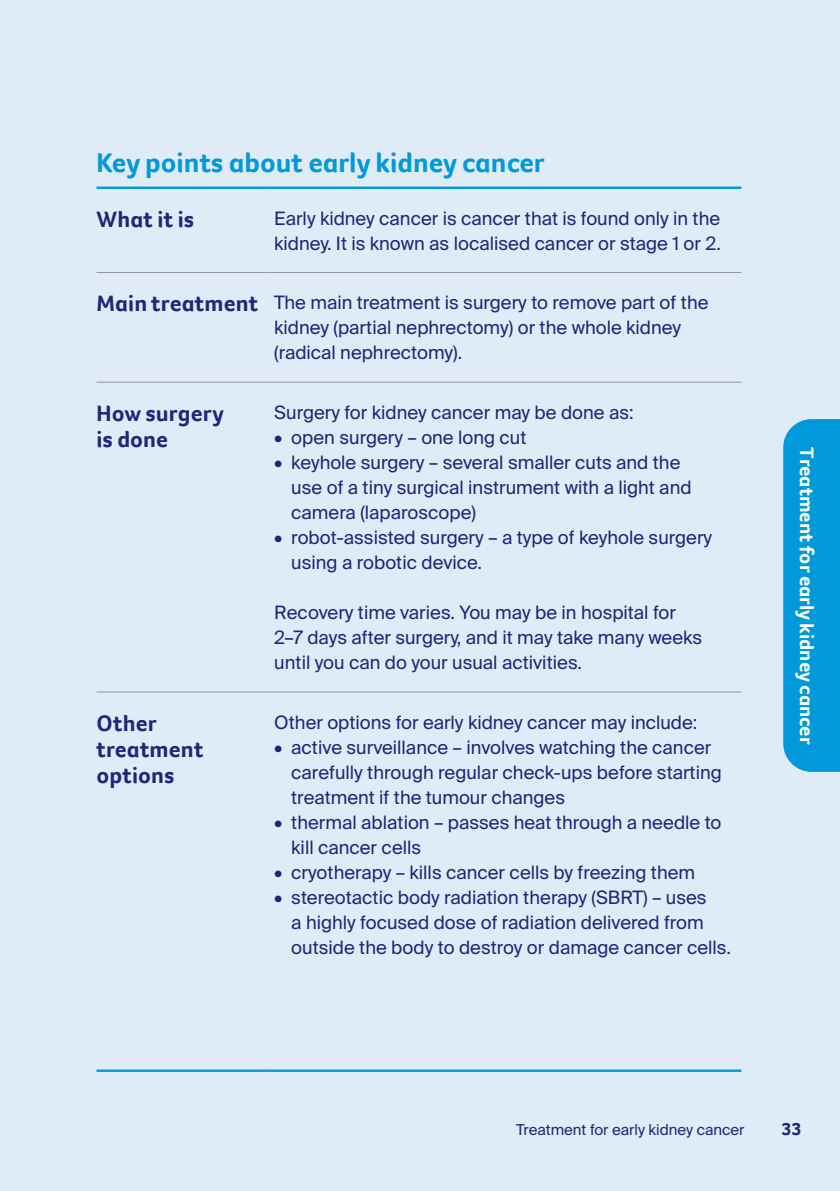
<style>
.page{position:relative;width:840px;height:1191px;background:#fff}
.page>*{position:absolute;margin:0;border:0;box-sizing:border-box;transform-origin:0 0}
.t1{font:700 28px "Foco CC";color:#0099da}
.t2{font:700 23px/26px "Foco CC";letter-spacing:.005em;color:#1e2778}
.t3{font:700 20px "Foco CC";color:#fff}
.t4{font:18.4px/25px "Suisse Intl";color:#1e2778}
.t5{font:700 18px "Foco CC";color:#1e2778}
.t6{font:15px "Suisse Intl";color:#1e2778}
.s1{font-family:"Foco CC";font-weight:700;font-size:23px}
.s2{font-weight:600}
</style>
<div class="page">
<div style="left:0;top:0;width:839px;height:1191px;background:#dfecf8"></div>
<hr style="left:96px;top:272px;width:170px;height:1px;background:#939597">
<hr style="left:266px;top:272px;width:475px;height:1px;background:#939597">
<hr style="left:96px;top:382px;width:170px;height:1px;background:#939597">
<hr style="left:266px;top:382px;width:475px;height:1px;background:#939597">
<hr style="left:96px;top:691px;width:170px;height:1px;background:#939597">
<hr style="left:266px;top:691px;width:475px;height:1px;background:#939597">
<hr style="left:96px;top:186px;width:170px;height:3px;background:#0099da">
<hr style="left:266px;top:186px;width:475px;height:3px;background:#0099da">
<hr style="left:96px;top:1069px;width:170px;height:2px;background:#0099da">
<hr style="left:266px;top:1069px;width:475px;height:2px;background:#0099da">
<svg style="left:783px;top:419px;width:56px;height:353px;background:#089cdb"></svg>
<h1 class="t1" style="left:96px;top:144px;width:449px">Key points about early kidney cancer</h1>
<p class="t2" style="left:96px;top:206px;width:99px">What it is</p>
<p class="t4" style="left:274px;top:206px;width:448px">Early kidney cancer is cancer that is found only in the kidney. It is known as localised cancer or stage 1 or 2.</p>
<p class="t4" style="left:274px;top:291px;width:435px;text-indent:-178px"><span class="s1">Main treatment</span> The main treatment is surgery to remove part of the kidney (partial nephrectomy) or the whole kidney (radical nephrectomy).</p>
<p class="t2" style="left:96px;top:400px;width:129px">How surgery is done</p>
<p class="t4" style="left:274px;top:400px;width:360px">Surgery for kidney cancer may be done as:</p>
<p class="t4" style="left:274px;top:425px;width:253px"><span class="s2">•</span> open surgery – one long cut</p>
<p class="t4" style="left:291px;top:450px;width:401px;text-indent:-17px"><span class="s2">•</span> keyhole surgery – several smaller cuts and the use of a tiny surgical instrument with a light and camera (laparoscope)</p>
<p class="t4" style="left:291px;top:525px;width:422px;text-indent:-17px"><span class="s2">•</span> robot-assisted surgery – a type of keyhole surgery using a robotic device.</p>
<p class="t4" style="left:274px;top:600px;width:429px">Recovery time varies. You may be in hospital for<br>2–7 days after surgery, and it may take many weeks until you can do your usual activities.</p>
<p class="t2" style="left:96px;top:710px;width:108px">Other treatment options</p>
<p class="t4" style="left:274px;top:710px;width:424px">Other options for early kidney cancer may include:</p>
<p class="t4" style="left:291px;top:735px;width:432px;text-indent:-17px"><span class="s2">•</span> active surveillance – involves watching the cancer carefully through regular check-ups before starting treatment if the tumour changes</p>
<p class="t4" style="left:291px;top:810px;width:431px;text-indent:-17px"><span class="s2">•</span> thermal ablation – passes heat through a needle to kill cancer cells</p>
<p class="t4" style="left:274px;top:860px;width:422px"><span class="s2">•</span> cryotherapy – kills cancer cells by freezing them</p>
<p class="t4" style="left:291px;top:885px;width:441px;text-indent:-17px"><span class="s2">•</span> stereotactic body radiation therapy (SBRT) – uses<br>a highly focused dose of radiation delivered from outside the body to destroy or damage cancer cells.</p>
<p class="t3" style="left:819px;top:447px;width:298px;rotate:90deg">Treatment for early kidney cancer</p>
<p class="t6" style="left:516px;top:1121px;width:230px">Treatment for early kidney cancer</p>
<p class="t5" style="left:781px;top:1117px;width:21px">33</p>
</div>
